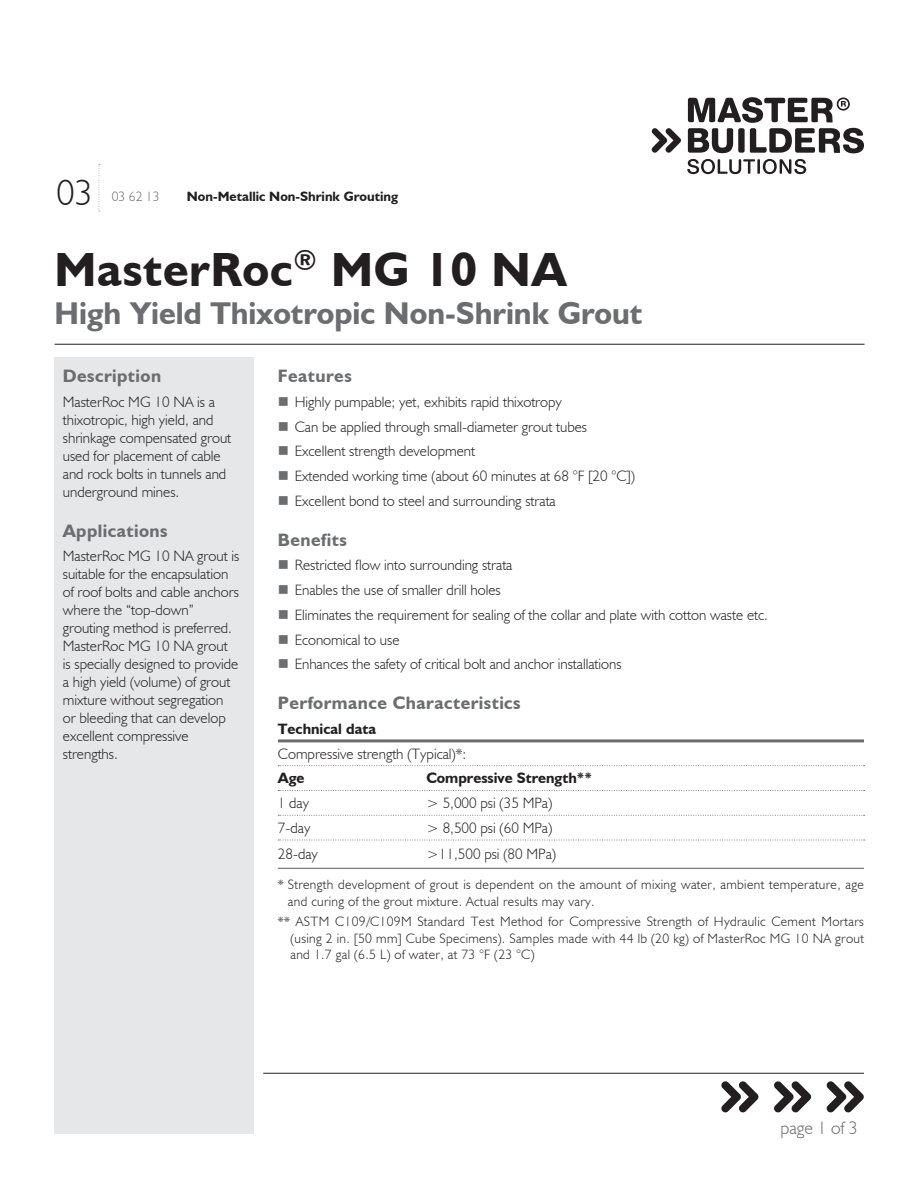
<style>
.page{position:relative;width:918px;height:1188px;background:#fff}
.page>*{position:absolute;margin:0;border:0;box-sizing:border-box;transform-origin:0 0}
.Product_Name{font:700 48px "Humanist 521 BT";letter-spacing:.015em;color:#231f20}
.Large_Numbers_-_Left{font:300 36px "Humanist 521 BT";color:#231f20}
.Gray_Descriptor_Subh{font:700 31.5px "Humanist 521 BT";color:#6c6d70}
.Section_Header{font:700 18px "Humanist 521 BT";letter-spacing:.025em;color:#6c6d70}
.Page_x_of_x{font:300 18px "Humanist 521 BT";color:#6c6d70}
.Body{font:300 15px/18px "Humanist 521 BT";color:#231f20}
.Pg__1_Left_Column_Bo{font:300 15px/18px "Humanist 521 BT";color:#231f20}
.Table_Body{font:300 15px "Humanist 521 BT";color:#231f20}
.Table_Top_Line_NOT_B{font:300 15px "Humanist 521 BT";color:#231f20}
.Table_Body-2{font:700 15px "Humanist 521 BT";color:#231f20}
.Table_Bottom_Line{font:300 15px "Humanist 521 BT";color:#231f20}
.Table_Title{font:700 15px "Humanist 521 BT";color:#231f20}
.Section_Header-2{font:300 13.5px/16.5px "Humanist 521 BT";letter-spacing:.025em;color:#231f20}
.Bold_Description_-_R{font:700 13.5px "Humanist 521 BT";color:#231f20}
.Middle_Numbers_-_Gra{font:300 13.5px "Humanist 521 BT";color:#6c6d70}
</style>
<div class="page">
<svg style="left:687px;top:159px;width:119px;height:15px"></svg>
<svg style="left:652px;top:128px;width:29px;height:25px"></svg>
<svg style="left:688px;top:97px;width:176px;height:56px"></svg>
<hr style="left:55px;top:344px;width:810px;height:1px;background:#231f20">
<div style="left:54px;top:358px;width:200px;height:776px;background:#e6e7e9"></div>
<hr style="left:263px;top:1073px;width:601px;height:1px;background:#231f20">
<hr style="left:278px;top:739px;width:586px;height:3px;background:#6c6d70">
<svg style="left:278px;top:765px;width:587px;height:1px"></svg>
<svg style="left:278px;top:790px;width:587px;height:1px"></svg>
<svg style="left:278px;top:815px;width:587px;height:1px"></svg>
<svg style="left:278px;top:840px;width:587px;height:1px"></svg>
<hr style="left:278px;top:868px;width:586px;height:1px;background:#6c6d70">
<svg style="left:99px;top:164px;width:1px;height:48px"></svg>
<svg style="left:721px;top:1081px;width:38px;height:31px"></svg>
<svg style="left:774px;top:1081px;width:37px;height:31px"></svg>
<svg style="left:827px;top:1081px;width:37px;height:31px"></svg>
<p class="Large_Numbers_-_Left" style="left:57px;top:171px;width:38px">03</p>
<p class="Middle_Numbers_-_Gra" style="left:112px;top:188px;width:49px">03 62 13</p>
<p class="Bold_Description_-_R" style="left:187px;top:188px;width:213px">Non-Metallic Non-Shrink Grouting</p>
<p class="Product_Name" style="left:55px;top:240px;width:513px">MasterRoc<sup>®</sup> MG 10 NA</p>
<p class="Gray_Descriptor_Subh" style="left:55px;top:294px;width:589px">High Yield Thixotropic Non-Shrink Grout</p>
<p class="Section_Header" style="left:63px;top:365px;width:100px">Description</p>
<p class="Pg__1_Left_Column_Bo" style="left:63px;top:392px;width:170px">MasterRoc MG 10 NA is a thixotropic, high yield, and shrinkage compensated grout used for placement of cable and rock bolts in tunnels and underground mines.</p>
<p class="Section_Header" style="left:63px;top:519px;width:106px">Applications</p>
<p class="Body" style="left:63px;top:547px;width:178px">MasterRoc MG 10 NA grout is suitable for the encapsulation of roof bolts and cable anchors where the “top-down” grouting method is preferred.<br>MasterRoc MG 10 NA grout<br>is specially designed to provide a high yield (volume) of grout mixture without segregation or bleeding that can develop excellent compressive strengths.</p>
<p class="Section_Header" style="left:278px;top:365px;width:75px">Features</p>
<p class="Body" style="left:295px;top:392px;width:269px">Highly pumpable; yet, exhibits rapid thixotropy</p>
<p class="Body" style="left:295px;top:417px;width:294px">Can be applied through small-diameter grout tubes</p>
<p class="Body" style="left:295px;top:442px;width:182px">Excellent strength development</p>
<p class="Body" style="left:295px;top:467px;width:342px">Extended working time (about 60 minutes at 68 °F [20 °C])</p>
<p class="Body" style="left:295px;top:491px;width:263px">Excellent bond to steel and surrounding strata</p>
<p class="Section_Header" style="left:278px;top:528px;width:70px">Benefits</p>
<p class="Body" style="left:295px;top:556px;width:219px">Restricted flow into surrounding strata</p>
<p class="Body" style="left:295px;top:581px;width:208px">Enables the use of smaller drill holes</p>
<p class="Body" style="left:295px;top:605px;width:475px">Eliminates the requirement for sealing of the collar and plate with cotton waste etc.</p>
<p class="Body" style="left:295px;top:630px;width:106px">Economical to use</p>
<p class="Body" style="left:295px;top:655px;width:328px">Enhances the safety of critical bolt and anchor installations</p>
<p class="Section_Header" style="left:278px;top:692px;width:244px">Performance Characteristics</p>
<p class="Table_Title" style="left:278px;top:719px;width:100px">Technical data</p>
<p class="Table_Top_Line_NOT_B" style="left:278px;top:744px;width:190px">Compressive strength (Typical)*:</p>
<p class="Table_Body-2" style="left:278px;top:769px;width:28px">Age</p>
<p class="Table_Body-2" style="left:426px;top:769px;width:167px">Compressive Strength**</p>
<p class="Table_Body" style="left:278px;top:794px;width:33px">1 day</p>
<p class="Table_Body" style="left:426px;top:794px;width:127px">&gt; 5,000 psi (35 MPa)</p>
<p class="Table_Body" style="left:278px;top:819px;width:34px">7-day</p>
<p class="Table_Body" style="left:426px;top:819px;width:127px">&gt; 8,500 psi (60 MPa)</p>
<p class="Table_Bottom_Line" style="left:278px;top:845px;width:42px">28-day</p>
<p class="Table_Bottom_Line" style="left:426px;top:845px;width:131px">&gt;11,500 psi (80 MPa)</p>
<p class="Section_Header-2" style="left:288px;top:876px;width:578px;text-indent:-10px">* Strength development of grout is dependent on the amount of mixing water, ambient temperature, age and curing of the grout mixture. Actual results may vary.</p>
<p class="Section_Header-2" style="left:291px;top:913px;width:575px;text-align:justify;text-indent:-13px">** ASTM C109/C109M Standard Test Method for Compressive Strength of Hydraulic Cement Mortars (using 2 in. [50 mm] Cube Specimens). Samples made with 44 lb (20 kg) of MasterRoc MG 10 NA grout and 1.7 gal (6.5 L) of water, at 73 °F (23 °C)</p>
<p class="Page_x_of_x" style="left:781px;top:1117px;width:79px">page 1 of 3</p>
</div>
